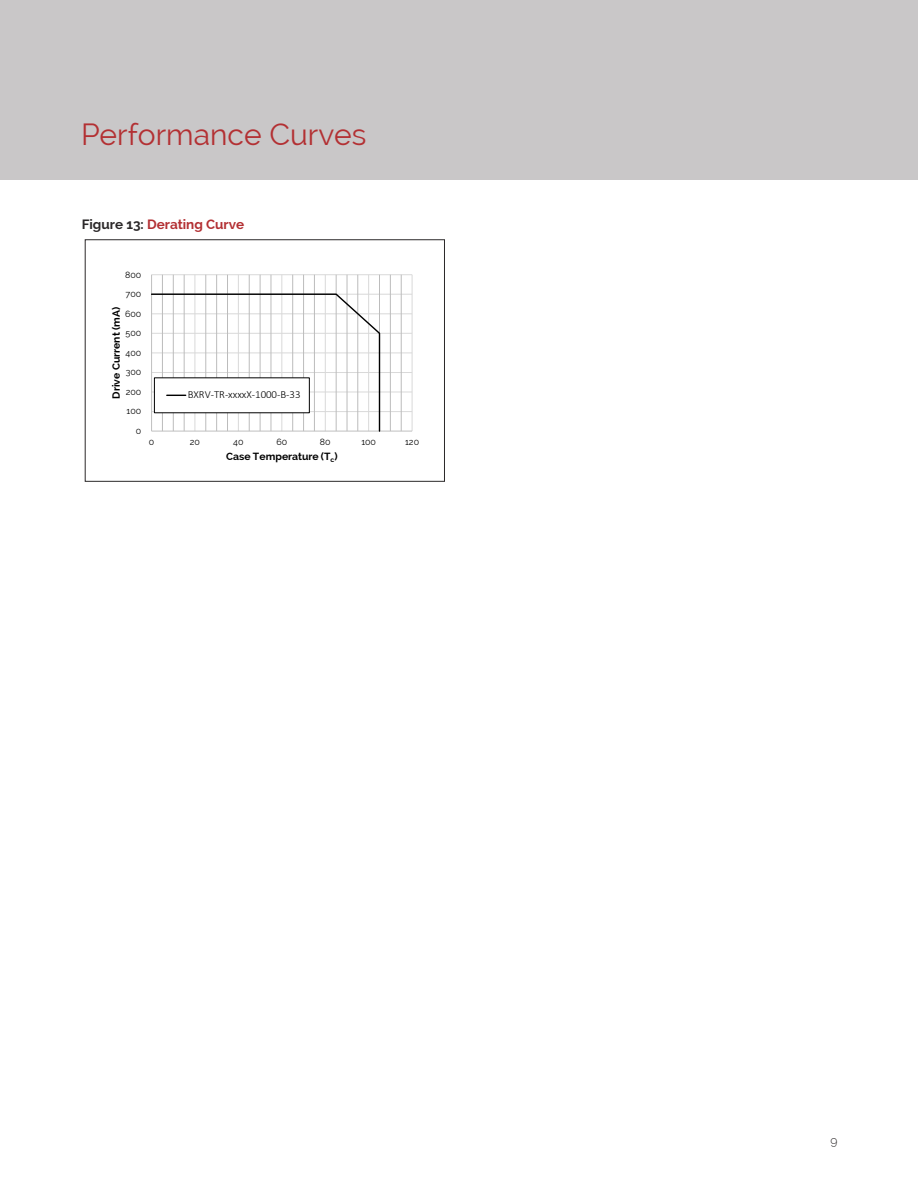
<style>
.page{position:relative;width:918px;height:1188px;background:#fff}
.page>*{position:absolute;margin:0;border:0;box-sizing:border-box;transform-origin:0 0}
.t1{font:30px "Raleway";color:#b33033}
.t2{font:700 13.5px "Raleway";color:#b33033}
.t3{font:300 12px "Raleway";color:#2b2829}
.t4{font:300 10.8px "Calibri";color:#000}
.t5{font:700 10.35px "Raleway";color:#000}
.t6{font:8.85px "Raleway";color:#000}
.s1{color:#2b2829}
</style>
<div class="page">
<div style="left:85px;top:239px;width:360px;height:243px;border:1px solid #2b2829"></div>
<div style="left:0;top:0;width:918px;height:179px;background:#c9c7c8"></div>
<hr style="left:152px;top:411px;width:260px;height:1px;background:#d9d9d9">
<hr style="left:152px;top:392px;width:260px;height:1px;background:#d9d9d9">
<hr style="left:152px;top:372px;width:260px;height:1px;background:#d9d9d9">
<hr style="left:152px;top:353px;width:260px;height:1px;background:#d9d9d9">
<hr style="left:152px;top:333px;width:260px;height:1px;background:#d9d9d9">
<hr style="left:152px;top:313px;width:260px;height:1px;background:#d9d9d9">
<hr style="left:152px;top:294px;width:260px;height:1px;background:#d9d9d9">
<hr style="left:152px;top:274px;width:260px;height:1px;background:#d9d9d9">
<hr style="left:162px;top:275px;width:1px;height:156px;background:#bcbcbc">
<hr style="left:173px;top:275px;width:1px;height:156px;background:#bcbcbc">
<hr style="left:184px;top:275px;width:1px;height:156px;background:#bcbcbc">
<hr style="left:206px;top:275px;width:1px;height:156px;background:#bcbcbc">
<hr style="left:216px;top:275px;width:1px;height:156px;background:#bcbcbc">
<hr style="left:227px;top:275px;width:1px;height:156px;background:#bcbcbc">
<hr style="left:249px;top:275px;width:1px;height:156px;background:#bcbcbc">
<hr style="left:260px;top:275px;width:1px;height:156px;background:#bcbcbc">
<hr style="left:271px;top:275px;width:1px;height:156px;background:#bcbcbc">
<hr style="left:292px;top:275px;width:1px;height:156px;background:#bcbcbc">
<hr style="left:303px;top:275px;width:1px;height:156px;background:#bcbcbc">
<hr style="left:314px;top:275px;width:1px;height:156px;background:#bcbcbc">
<hr style="left:336px;top:275px;width:1px;height:156px;background:#bcbcbc">
<hr style="left:347px;top:275px;width:1px;height:156px;background:#bcbcbc">
<hr style="left:358px;top:275px;width:1px;height:156px;background:#bcbcbc">
<hr style="left:379px;top:275px;width:1px;height:156px;background:#bcbcbc">
<hr style="left:390px;top:275px;width:1px;height:156px;background:#bcbcbc">
<hr style="left:401px;top:275px;width:1px;height:156px;background:#bcbcbc">
<hr style="left:195px;top:275px;width:1px;height:156px;background:#d9d9d9">
<hr style="left:238px;top:275px;width:1px;height:156px;background:#d9d9d9">
<hr style="left:281px;top:275px;width:1px;height:156px;background:#d9d9d9">
<hr style="left:325px;top:275px;width:1px;height:156px;background:#d9d9d9">
<hr style="left:368px;top:275px;width:1px;height:156px;background:#d9d9d9">
<hr style="left:412px;top:275px;width:1px;height:156px;background:#d9d9d9">
<hr style="left:151px;top:275px;width:1px;height:156px;background:#bfbfbf">
<hr style="left:152px;top:431px;width:260px;height:1px;background:#bfbfbf">
<svg style="left:152px;top:293px;width:229px;height:139px"></svg>
<h1 class="t1" style="left:81px;top:123px;width:287px">Performance Curves</h1>
<h2 class="t2" style="left:82px;top:216px;width:164px"><span class="s1">Figure 13:</span> Derating Curve</h2>
<p class="t6" style="left:125px;top:271px;width:18px">800</p>
<p class="t6" style="left:126px;top:291px;width:17px">700</p>
<p class="t5" style="left:110px;top:399px;width:93px;rotate:-90deg">Drive Current (mA)</p>
<p class="t6" style="left:125px;top:310px;width:18px">600</p>
<p class="t6" style="left:126px;top:330px;width:17px">500</p>
<p class="t6" style="left:126px;top:349px;width:17px">400</p>
<p class="t6" style="left:126px;top:369px;width:17px">300</p>
<p class="t6" style="left:126px;top:388px;width:17px">200</p>
<p class="t6" style="left:127px;top:408px;width:16px">100</p>
<p class="t6" style="left:136px;top:427px;width:7px">0</p>
<p class="t4" style="left:188px;top:388px;width:114px">BXRV-TR-xxxxX-1000-B-33</p>
<p class="t6" style="left:149px;top:439px;width:7px">0</p>
<p class="t6" style="left:190px;top:439px;width:12px">20</p>
<p class="t6" style="left:233px;top:439px;width:12px">40</p>
<p class="t6" style="left:276px;top:439px;width:12px">60</p>
<p class="t6" style="left:320px;top:439px;width:12px">80</p>
<p class="t6" style="left:361px;top:439px;width:16px">100</p>
<p class="t6" style="left:405px;top:439px;width:15px">120</p>
<p class="t5" style="left:226px;top:450px;width:113px">Case Temperature (T<sub>c</sub>)</p>
<h3 class="t3" style="left:830px;top:1136px;width:9px">9</h3>
</div>
